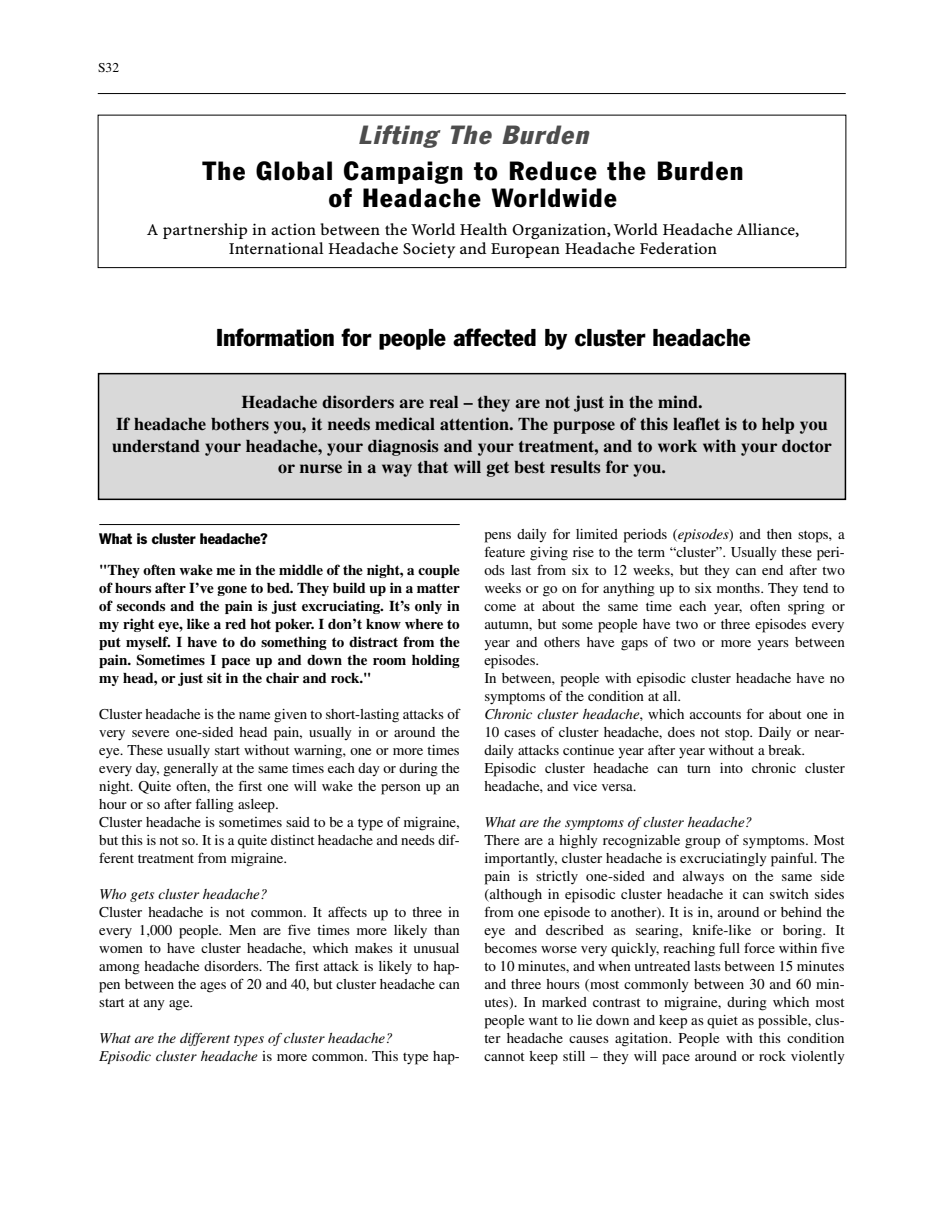
<style>
.page{position:relative;width:927px;height:1212px;background:#fff}
.page>*{position:absolute;margin:0;border:0;box-sizing:border-box;transform-origin:0 0}
.t1{font:condensed 25.8px/27px "Franklin Gothic";letter-spacing:.055em;color:#000;text-align:center;scale:1.06 1}
.t2{font:italic condensed 25.8px "Franklin Gothic";color:#4d4d4d;scale:1.06 1}
.t3{font:condensed 24px "Franklin Gothic";color:#000;scale:1.06 1}
.t4{font:700 18px/21.6px "Times";color:#000;text-align:center}
.t5{font:16.5px/19.5px "S Minion";color:#000;text-align:center;scale:1.06 1}
.t6{font:15px/18px "Times";letter-spacing:-.005em;color:#000}
.t7{font:700 15px/18px "Times";letter-spacing:-.005em;color:#000;text-align:justify}
.t8{font:italic 15px/18px "Times";letter-spacing:-.005em;color:#000}
.t9{font:condensed 15px "Franklin Gothic";letter-spacing:-.005em;color:#000;scale:1.06 1}
.t10{font:13.5px "Times";color:#000}
.s1{font-style:normal}
.s2{font-style:italic}
</style>
<div class="page">
<hr style="left:98px;top:93px;width:748px;height:1px;background:#000">
<hr style="left:99px;top:524px;width:361px;height:1px;background:#000">
<div style="left:99px;top:374px;width:746px;height:125px;background:#d9d9d9"></div>
<div style="left:98px;top:373px;width:748px;height:127px;border:2px solid #000"></div>
<div style="left:98px;top:115px;width:748px;height:153px;border:1px solid #000"></div>
<p class="t10" style="left:98px;top:63px;width:23px">S32</p>
<h1 class="t2" style="left:358px;top:126px;width:223px">Lifting The Burden</h1>
<h1 class="t1" style="left:203px;top:159px;width:511px">The Global Campaign to Reduce the Burden of Headache Worldwide</h1>
<p class="t5" style="left:147px;top:222px;width:617px">A partnership in action between the World Health Organization, World Headache Alliance,<br>International Headache Society and European Headache Federation</p>
<h2 class="t3" style="left:216px;top:329px;width:506px">Information for people affected by cluster headache</h2>
<p class="t4" style="left:112px;top:393px;width:721px">Headache disorders are real – they are not just in the mind.<br>If headache bothers you, it needs medical attention. The purpose of this leaflet is to help you understand your headache, your diagnosis and your treatment, and to work with your doctor or nurse in a way that will get best results for you.</p>
<p class="t9" style="left:99px;top:533px;width:160px">What is cluster headache?</p>
<p class="t7" style="left:99px;top:562px;width:362px">"They often wake me in the middle of the night, a couple of hours after I’ve gone to bed. They build up in a matter of seconds and the pain is just excruciating. It’s only in my right eye, like a red hot poker. I don’t know where to put myself. I have to do something to distract from the pain. Sometimes I pace up and down the room holding my head, or just sit in the chair and rock."</p>
<p class="t6" style="left:99px;top:707px;width:362px">Cluster headache is the name given to short-lasting attacks of very severe one-sided head pain, usually in or around the eye. These usually start without warning, one or more times every day, generally at the same times each day or during the night. Quite often, the first one will wake the person up an hour or so after falling asleep.<br>Cluster headache is sometimes said to be a type of migraine, but this is not so. It is a quite distinct headache and needs dif&shy;ferent treatment from migraine.</p>
<p class="t8" style="left:99px;top:886px;width:169px">Who gets cluster headache?</p>
<p class="t6" style="left:99px;top:905px;width:362px;text-align:justify">Cluster headache is not common. It affects up to three in every 1,000 people. Men are five times more likely than women to have cluster headache, which makes it unusual among headache disorders. The first attack is likely to hap&shy;pen between the ages of 20 and 40, but cluster headache can start at any age.</p>
<p class="t8" style="left:99px;top:1030px;width:362px">What are the different types of cluster headache?<br>Episodic cluster headache <span class="s1">is more common. This type hap-</span></p>
<p class="t6" style="left:484px;top:527px;width:362px">pens daily for limited periods (<span class="s2">episodes</span>) and then stops, a feature giving rise to the term “cluster”. Usually these peri&shy;ods last from six to 12 weeks, but they can end after two weeks or go on for anything up to six months. They tend to come at about the same time each year, often spring or autumn, but some people have two or three episodes every year and others have gaps of two or more years between episodes.<br>In between, people with episodic cluster headache have no symptoms of the condition at all.<br><span class="s2">Chronic cluster headache</span>, which accounts for about one in 10 cases of cluster headache, does not stop. Daily or near&shy;daily attacks continue year after year without a break.<br>Episodic cluster headache can turn into chronic cluster headache, and vice versa.</p>
<p class="t8" style="left:484px;top:814px;width:269px">What are the symptoms of cluster headache?</p>
<p class="t6" style="left:484px;top:833px;width:362px;text-align:justify">There are a highly recognizable group of symptoms. Most importantly, cluster headache is excruciatingly painful. The pain is strictly one-sided and always on the same side (although in episodic cluster headache it can switch sides from one episode to another). It is in, around or behind the eye and described as searing, knife-like or boring. It becomes worse very quickly, reaching full force within five to 10 minutes, and when untreated lasts between 15 minutes and three hours (most commonly between 30 and 60 min&shy;utes). In marked contrast to migraine, during which most people want to lie down and keep as quiet as possible, clus&shy;ter headache causes agitation. People with this condition cannot keep still – they will pace around or rock violently</p>
</div>
